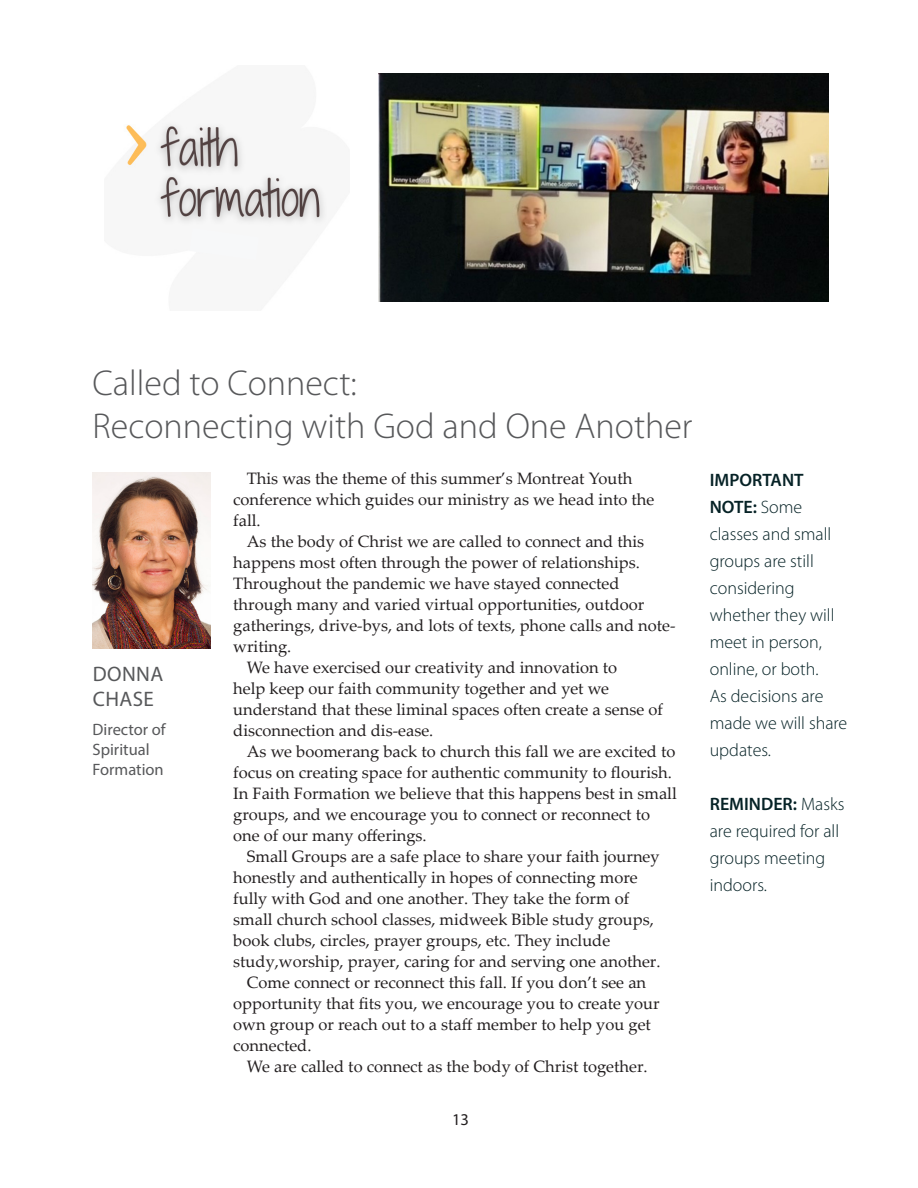
<style>
.page{position:relative;width:918px;height:1188px;background:#fff}
.page>*{position:absolute;margin:0;border:0;box-sizing:border-box;transform-origin:0 0}
.list_hed{font:300 36px "Myriad Pro";color:#57585a}
.list{font:21px/25.2px "Myriad Pro";letter-spacing:.02em;color:#57585a}
.list-2{font:300 18px/27px "Myriad Pro";color:#062226}
.list_hed-2{font:16.5px/21px "Palatino Linotype";color:#231f20}
.list-3{font:16.5px/19.8px "Myriad Pro";color:#57585a}
.t1{font:16.5px "Myriad Pro";color:#231f20}
.s1{font-weight:600}
</style>
<div class="page">
<img style="left:93px;top:472px;width:118px;height:176px">
<img style="left:126px;top:123px;width:200px;height:101px">
<img style="left:379px;top:74px;width:449px;height:228px">
<p class="list_hed" style="left:93px;top:362px;width:266px">Called to Connect:</p>
<p class="list_hed" style="left:93px;top:405px;width:601px">Reconnecting with God and One Another</p>
<p class="list_hed-2" style="left:233px;top:468px;width:423px;text-indent:14px">This was the theme of this summer’s Montreat Youth conference which guides our ministry as we head into the fall.</p>
<p class="list_hed-2" style="left:233px;top:531px;width:444px;text-indent:14px">As the body of Christ we are called to connect and this happens most often through the power of relationships.<br>Throughout the pandemic we have stayed connected through many and varied virtual opportunities, outdoor gatherings, drive-bys, and lots of texts, phone calls and note&shy;writing.</p>
<p class="list_hed-2" style="left:233px;top:657px;width:431px;text-indent:14px">We have exercised our creativity and innovation to<br>help keep our faith community together and yet we understand that these liminal spaces often create a sense of disconnection and dis-ease.</p>
<p class="list_hed-2" style="left:233px;top:741px;width:445px;text-indent:14px">As we boomerang back to church this fall we are excited to focus on creating space for authentic community to flourish.<br>In Faith Formation we believe that this happens best in small groups, and we encourage you to connect or reconnect to one of our many offerings.</p>
<p class="list_hed-2" style="left:233px;top:846px;width:429px;text-indent:14px">Small Groups are a safe place to share your faith journey honestly and authentically in hopes of connecting more fully with God and one another. They take the form of small church school classes, midweek Bible study groups, book clubs, circles, prayer groups, etc. They include study,worship, prayer, caring for and serving one another.</p>
<p class="list_hed-2" style="left:233px;top:972px;width:428px;text-indent:14px">Come connect or reconnect this fall. If you don’t see an opportunity that fits you, we encourage you to create your own group or reach out to a staff member to help you get connected.</p>
<p class="list_hed-2" style="left:247px;top:1056px;width:402px">We are called to connect as the body of Christ together.</p>
<p class="list" style="left:93px;top:661px;width:72px">DONNA<br>CHASE</p>
<p class="list-3" style="left:93px;top:719px;width:75px">Director of<br>Spiritual<br>Formation</p>
<p class="t1" style="left:452px;top:1109px;width:18px">13</p>
<p class="list-2" style="left:710px;top:466px;width:139px"><span class="s1">IMPORTANT<br>NOTE:</span> Some classes and small groups are still considering whether they will meet in person, online, or both.<br>As decisions are made we will share updates.</p>
<p class="list-2" style="left:710px;top:790px;width:136px"><span class="s1">REMINDER:</span> Masks are required for all groups meeting indoors.</p>
</div>
